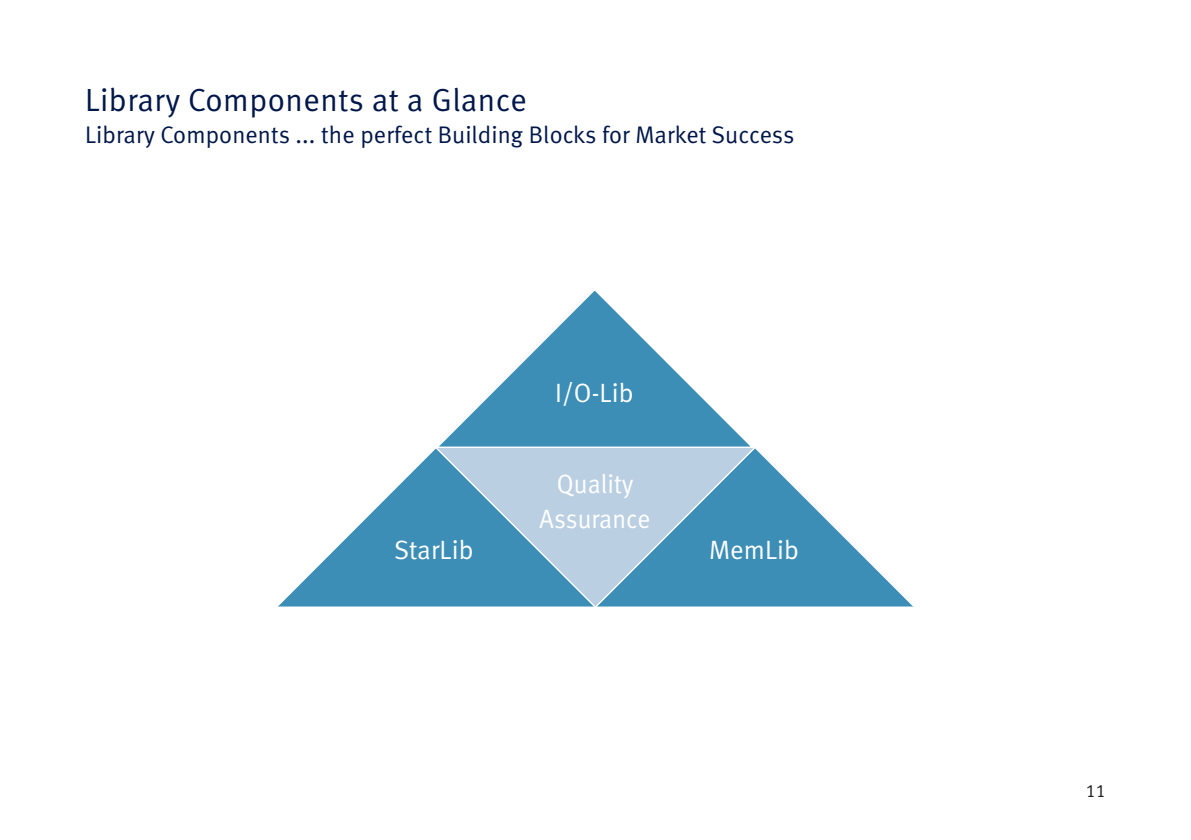
<style>
.page{position:relative;width:1191px;height:840px;background:#fff}
.page>*{position:absolute;margin:0;border:0;box-sizing:border-box;transform-origin:0 0}
.t1{font:32px "Meta Normal";letter-spacing:.015em;color:#00174a}
.t2{font:26.4px "Meta Normal";letter-spacing:.005em;color:#fff}
.t3{font:26.4px/35.2px "Meta Normal";letter-spacing:.005em;color:#fff;text-align:center;scale:.95 1}
.t4{font:24px "Meta Normal";letter-spacing:.005em;color:#00174a}
.t5{font:18px "Meta Normal LF";color:#231f20}
</style>
<div class="page">
<svg style="left:756px;top:449px;width:158px;height:158px"></svg>
<svg style="left:277px;top:450px;width:157px;height:157px"></svg>
<svg style="left:434px;top:448px;width:322px;height:159px;background:#7dafcd"></svg>
<svg style="left:434px;top:291px;width:320px;height:158px"></svg>
<h1 class="t1" style="left:85px;top:81px;width:443px">Library Components at a Glance</h1>
<p class="t4" style="left:85px;top:120px;width:711px">Library Components ... the perfect Building Blocks for Market Success</p>
<p class="t2" style="left:555px;top:377px;width:80px">I/O-Lib</p>
<p class="t3" style="left:539px;top:465px;width:118px">Quality<br>Assurance</p>
<p class="t2" style="left:394px;top:534px;width:81px">StarLib</p>
<p class="t2" style="left:709px;top:534px;width:91px">MemLib</p>
<p class="t5" style="left:1085px;top:779px;width:22px">11</p>
</div>
